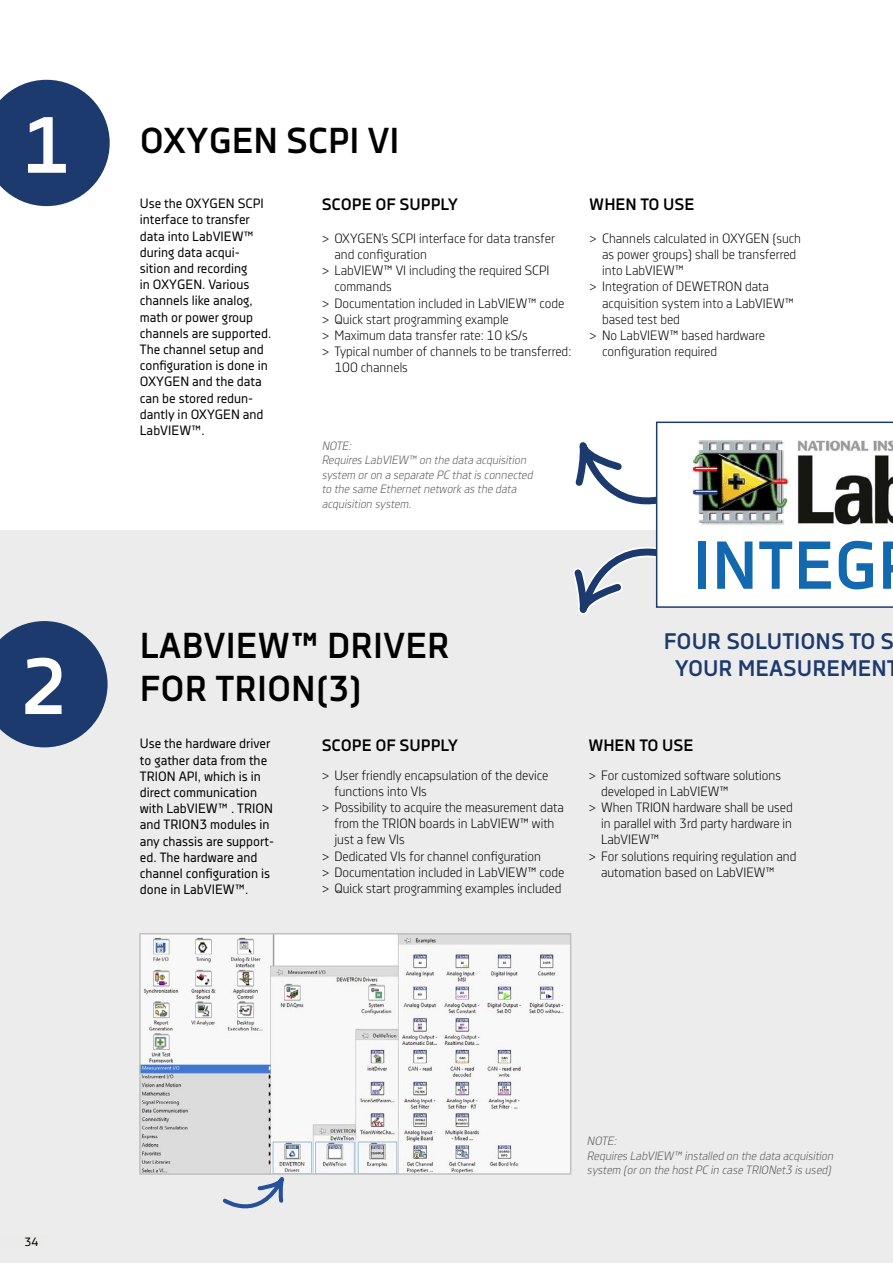
<style>
.page{position:relative;width:893px;height:1263px;background:#fff}
.page>*{position:absolute;margin:0;border:0;box-sizing:border-box;transform-origin:0 0}
.H0{font:700 79.5px "Decima Nova Pro";color:#fff}
.t1{font:700 67.5px "Decima Nova Pro";color:#1369b0}
.t2{font:700 36px/43.2px "Decima Nova Pro";color:#000}
.t3{font:700 22.5px/27px "Decima Nova Pro";color:#1d3a6e;text-align:center}
.Listing{font:700 16.5px "Decima Nova Pro";color:#000}
.t4{font:13.5px/16.2px "Decima Nova Pro Lt";color:#000}
.Description_Standard{font:13.5px/16.2px "Decima Nova Pro";color:#000}
.Italic_8_pt{font:italic 12px/14.4px "Decima Nova Pro Lt";color:#585857}
.t5{font:12px "Decima Nova Pro";color:#000}
</style>
<div class="page">
<div style="left:0;top:530px;width:893px;height:733px;background:#ececec"></div>
<hr style="left:892px;top:0;width:1px;height:532px;background:#ececec">
<img style="left:142px;top:936px;width:426px;height:236px">
<div style="left:139px;top:933px;width:432px;height:242px;border:2px solid #c1c1c1"></div>
<svg style="left:221px;top:1142px;width:74px;height:67px"></svg>
<svg style="left:0;top:80px;width:110px;height:126px"></svg>
<svg style="left:0;top:621px;width:108px;height:126px"></svg>
<svg style="left:573px;top:347px;width:320px;height:268px"></svg>
<img style="left:690px;top:431px;width:203px;height:103px">
<p class="H0" style="left:23px;top:100px;width:48px">1</p>
<p class="H0" style="left:20px;top:641px;width:48px">2</p>
<h2 class="t2" style="left:140px;top:120px;width:261px">OXYGEN SCPI VI</h2>
<p class="Description_Standard" style="left:140px;top:195px;width:133px">Use the OXYGEN SCPI interface to transfer data into LabVIEW™ during data acqui&shy;sition and recording<br>in OXYGEN. Various channels like analog, math or power group channels are supported.<br>The channel setup and configuration is done in<br>OXYGEN and the data can be stored redun&shy;dantly in OXYGEN and<br>LabVIEW™.</p>
<p class="Listing" style="left:322px;top:195px;width:138px">SCOPE OF SUPPLY</p>
<p class="t4" style="left:334px;top:230px;width:222px;text-indent:-13px">&gt; OXYGEN’s SCPI interface for data transfer and configuration</p>
<p class="t4" style="left:334px;top:262px;width:217px;text-indent:-13px">&gt; LabVIEW™ VI including the required SCPI commands</p>
<p class="t4" style="left:322px;top:295px;width:244px">&gt; Documentation included in LabVIEW™ code</p>
<p class="t4" style="left:322px;top:311px;width:189px">&gt; Quick start programming example</p>
<p class="t4" style="left:322px;top:327px;width:208px">&gt; Maximum data transfer rate: 10 kS/s</p>
<p class="t4" style="left:334px;top:343px;width:238px;text-indent:-13px">&gt; Typical number of channels to be transferred:<br>100 channels</p>
<p class="Italic_8_pt" style="left:322px;top:439px;width:33px">NOTE:</p>
<p class="Italic_8_pt" style="left:322px;top:453px;width:215px">Requires LabVIEW™ on the data acquisition system oron a separate PC thatis connected to the same Ethernetnetwork as the data acquisition system.</p>
<h2 class="t2" style="left:140px;top:625px;width:311px">LABVIEW™ DRIVER<br>FOR TRION(3)</h2>
<p class="Description_Standard" style="left:140px;top:736px;width:136px">Use the hardware driver to gather data from the<br>TRION API, which is in direct communication with LabVIEW™ . TRION and TRION3 modules in any chassis are support&shy;ed. The hardware and channel configuration is done in LabVIEW™.</p>
<h5 class="Listing" style="left:322px;top:735px;width:138px">SCOPE OF SUPPLY</h5>
<p class="t4" style="left:334px;top:767px;width:215px;text-indent:-13px">&gt; User friendly encapsulation of the device functions into VIs</p>
<p class="t4" style="left:334px;top:799px;width:231px;text-indent:-13px">&gt; Possibility to acquire the measurement data from the TRION boards in LabVIEW™ with just a few VIs</p>
<p class="t4" style="left:322px;top:848px;width:221px">&gt; Dedicated VIs for channel configuration</p>
<p class="t4" style="left:322px;top:864px;width:244px">&gt; Documentation included in LabVIEW™ code</p>
<p class="t4" style="left:322px;top:880px;width:241px">&gt; Quick start programming examples included</p>
<p class="Listing" style="left:589px;top:195px;width:107px">WHEN TO USE</p>
<p class="t4" style="left:602px;top:230px;width:200px;text-indent:-13px">&gt; Channels calculated in OXYGEN (such as power groups) shall be transferred into LabVIEW™</p>
<p class="t4" style="left:602px;top:279px;width:193px;text-indent:-13px">&gt; Integration of DEWETRON data acquisition system into a LabVIEW™ based test bed</p>
<p class="t4" style="left:602px;top:327px;width:164px;text-indent:-13px">&gt; No LabVIEW™ based hardware configuration required</p>
<h1 class="t1" style="left:693px;top:527px;width:186px">INTEG</h1>
<h4 class="t3" style="left:664px;top:629px;width:236px">FOUR SOLUTIONS TO S<br>YOUR MEASUREMENT</h4>
<h5 class="Listing" style="left:588px;top:735px;width:107px">WHEN TO USE</h5>
<p class="t4" style="left:601px;top:767px;width:181px;text-indent:-13px">&gt; For customized software solutions developed in LabVIEW™</p>
<p class="t4" style="left:601px;top:799px;width:193px;text-align:justify;text-indent:-13px">&gt; When TRION hardware shall be used in parallel with 3rd party hardware in LabVIEW™</p>
<p class="t4" style="left:601px;top:848px;width:197px;text-indent:-13px">&gt; For solutions requiring regulation and automation based on LabVIEW™</p>
<p class="t5" style="left:25px;top:1234px;width:15px">34</p>
<p class="Italic_8_pt" style="left:587px;top:1134px;width:33px">NOTE:</p>
<p class="Italic_8_pt" style="left:587px;top:1148px;width:250px">Requires LabVIEW™ installed on the data acquisition system (oron the hostPC in case TRIONet3 is used)</p>
</div>
